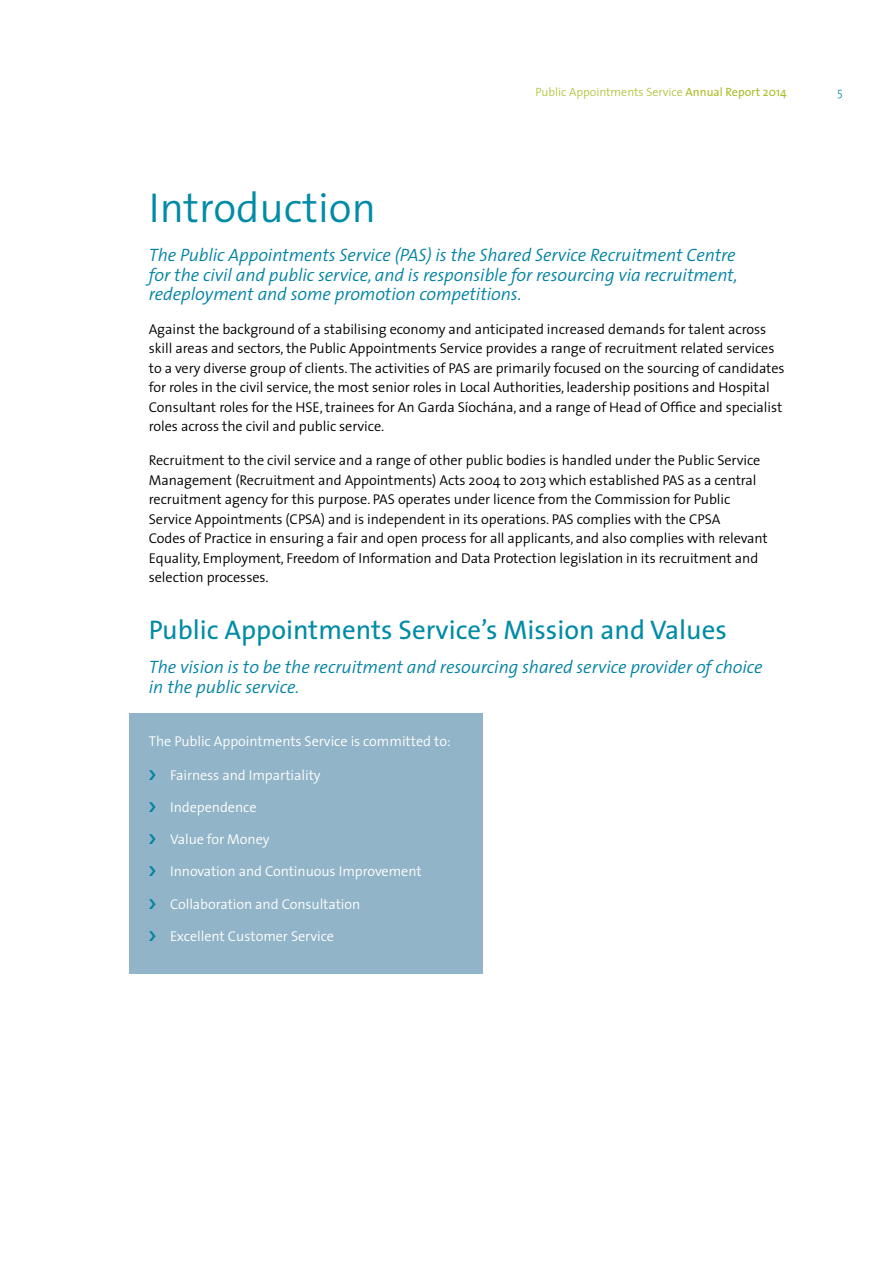
<style>
.page{position:relative;width:893px;height:1263px;background:#fff}
.page>*{position:absolute;margin:0;border:0;box-sizing:border-box;transform-origin:0 0}
.t1{font:300 42px "The Sans";color:#008ba7}
.t2{font:27px "The Sans";color:#008ba7}
.t3{font:italic 300 18px/19.5px "The Sans";letter-spacing:-.005em;color:#0383a3;text-align:justify}
.t4{font:300 14.25px/19.5px "The Sans";letter-spacing:-.005em;color:#000}
.t5{font:300 14.25px "The Sans";letter-spacing:-.005em;color:#fff}
.t6{font:300 12px "The Sans";color:#abbd26}
.t7{font:300 12px "The Sans";color:#008ba7}
.s1{font-weight:400}
</style>
<div class="page">
<div style="left:130px;top:714px;width:353px;height:260px;background:#91b4c8"></div>
<p class="t6" style="left:536px;top:82px;width:253px">Public Appointments Service <span class="s1">Annual Report 2014</span></p>
<p class="t7" style="left:837px;top:82px;width:7px">5</p>
<h1 class="t1" style="left:149px;top:173px;width:229px">Introduction</h1>
<p class="t3" style="left:149px;top:245px;width:590px">The Public Appointments Service (PAS) is the Shared Service Recruitment Centre for the civil and public service, and is responsible for resourcing via recruitment, redeployment and some promotion competitions.</p>
<p class="t4" style="left:149px;top:319px;width:637px">Against the background of a stabilising economy and anticipated increased demands for talent across skill areas and sectors, the Public Appointments Service provides a range of recruitment related services to a very diverse group of clients. The activities of PAS are primarily focused on the sourcing of candidates for roles in the civil service, the most senior roles in Local Authorities, leadership positions and Hospital Consultant roles for the HSE, trainees for An Garda Síochána, and a range of Head of Office and specialist roles across the civil and public service.</p>
<p class="t4" style="left:149px;top:450px;width:620px">Recruitment to the civil service and a range of other public bodies is handled under the Public Service Management (Recruitment and Appointments) Acts 2004 to 2013 which established PAS as a central recruitment agency for this purpose. PAS operates under licence from the Commission for Public Service Appointments (CPSA) and is independent in its operations. PAS complies with the CPSA<br>Codes of Practice in ensuring a fair and open process for all applicants, and also complies with relevant Equality, Employment, Freedom of Information and Data Protection legislation in its recruitment and selection processes.</p>
<h2 class="t2" style="left:149px;top:608px;width:580px">Public Appointments Service’s Mission and Values</h2>
<p class="t3" style="left:149px;top:657px;width:615px">The vision is to be the recruitment and resourcing shared service provider of choice in the public service.</p>
<p class="t5" style="left:149px;top:729px;width:303px">The Public Appointments Service is committed to:</p>
<p class="t5" style="left:170px;top:763px;width:152px">Fairness and Impartiality</p>
<p class="t5" style="left:170px;top:795px;width:88px">Independence</p>
<p class="t5" style="left:170px;top:827px;width:101px">Value for Money</p>
<p class="t5" style="left:170px;top:860px;width:253px">Innovation and Continuous Improvement</p>
<p class="t5" style="left:170px;top:892px;width:192px">Collaboration and Consultation</p>
<p class="t5" style="left:170px;top:924px;width:165px">Excellent Customer Service</p>
</div>
